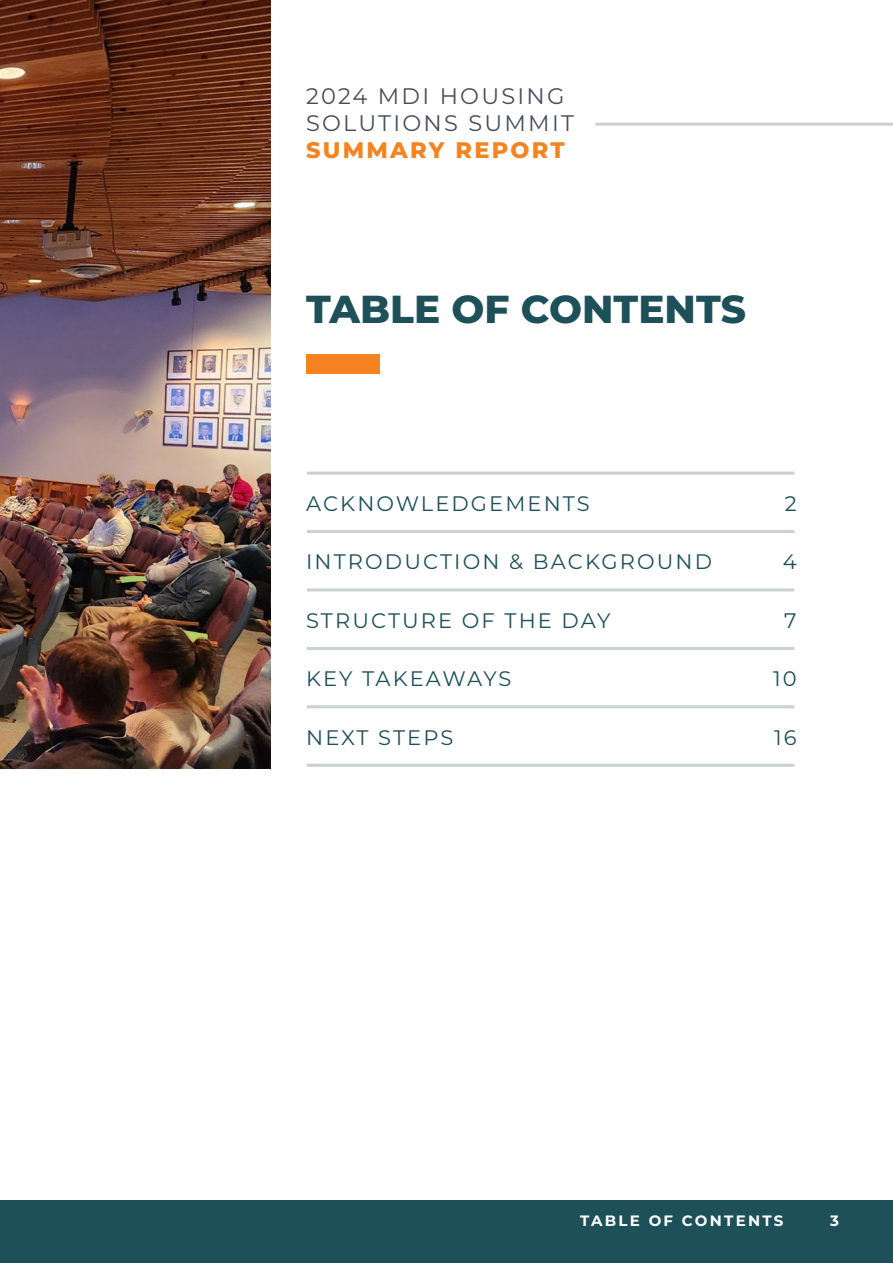
<style>
.page{position:relative;width:893px;height:1263px;background:#fff}
.page>*{position:absolute;margin:0;border:0;box-sizing:border-box;transform-origin:0 0}
.t1{font:800 39px "Montserrat";color:#1e505a}
.Subheading_01{font:22.5px/27px "Montserrat";letter-spacing:.1em;color:#4b4e5a}
.t2{font:21px "Montserrat";letter-spacing:.1em;color:#1e505a}
.Body_02_-_Align_Right{font:700 15px "Montserrat";letter-spacing:.15em;color:#fff}
.s1{font-weight:800;color:#f58320}
</style>
<div class="page">
<img style="left:0;top:0;width:270px;height:768px">
<div style="left:0;top:1200px;width:893px;height:63px;background:#1e505a"></div>
<div style="left:307px;top:354px;width:73px;height:20px;background:#f58320"></div>
<hr style="left:307px;top:472px;width:487px;height:3px;background:#cacfd1">
<hr style="left:307px;top:530px;width:487px;height:3px;background:#cacfd1">
<hr style="left:307px;top:588px;width:487px;height:3px;background:#cacfd1">
<hr style="left:307px;top:647px;width:487px;height:3px;background:#cacfd1">
<hr style="left:307px;top:705px;width:487px;height:3px;background:#cacfd1">
<hr style="left:307px;top:764px;width:487px;height:3px;background:#cacfd1">
<hr style="left:595px;top:123px;width:298px;height:3px;background:#cacfd1">
<p class="Subheading_01" style="left:306px;top:82px;width:269px">2024 MDI HOUSING<br>SOLUTIONS SUMMIT<br><span class="s1">SUMMARY REPORT</span></p>
<p class="t1" style="left:306px;top:281px;width:441px">TABLE OF CONTENTS</p>
<p class="t2" style="left:306px;top:489px;width:285px">ACKNOWLEDGEMENTS</p>
<p class="t2" style="left:785px;top:489px;width:13px">2</p>
<p class="t2" style="left:306px;top:547px;width:407px">INTRODUCTION &amp; BACKGROUND</p>
<p class="t2" style="left:783px;top:547px;width:15px">4</p>
<p class="t2" style="left:306px;top:606px;width:306px">STRUCTURE OF THE DAY</p>
<p class="t2" style="left:784px;top:606px;width:14px">7</p>
<p class="t2" style="left:306px;top:664px;width:207px">KEY TAKEAWAYS</p>
<p class="t2" style="left:773px;top:664px;width:25px">10</p>
<p class="t2" style="left:306px;top:723px;width:149px">NEXT STEPS</p>
<p class="t2" style="left:774px;top:723px;width:24px">16</p>
<p class="Body_02_-_Align_Right" style="left:580px;top:1210px;width:205px">TABLE OF CONTENTS</p>
<p class="Body_02_-_Align_Right" style="left:830px;top:1210px;width:10px">3</p>
</div>
